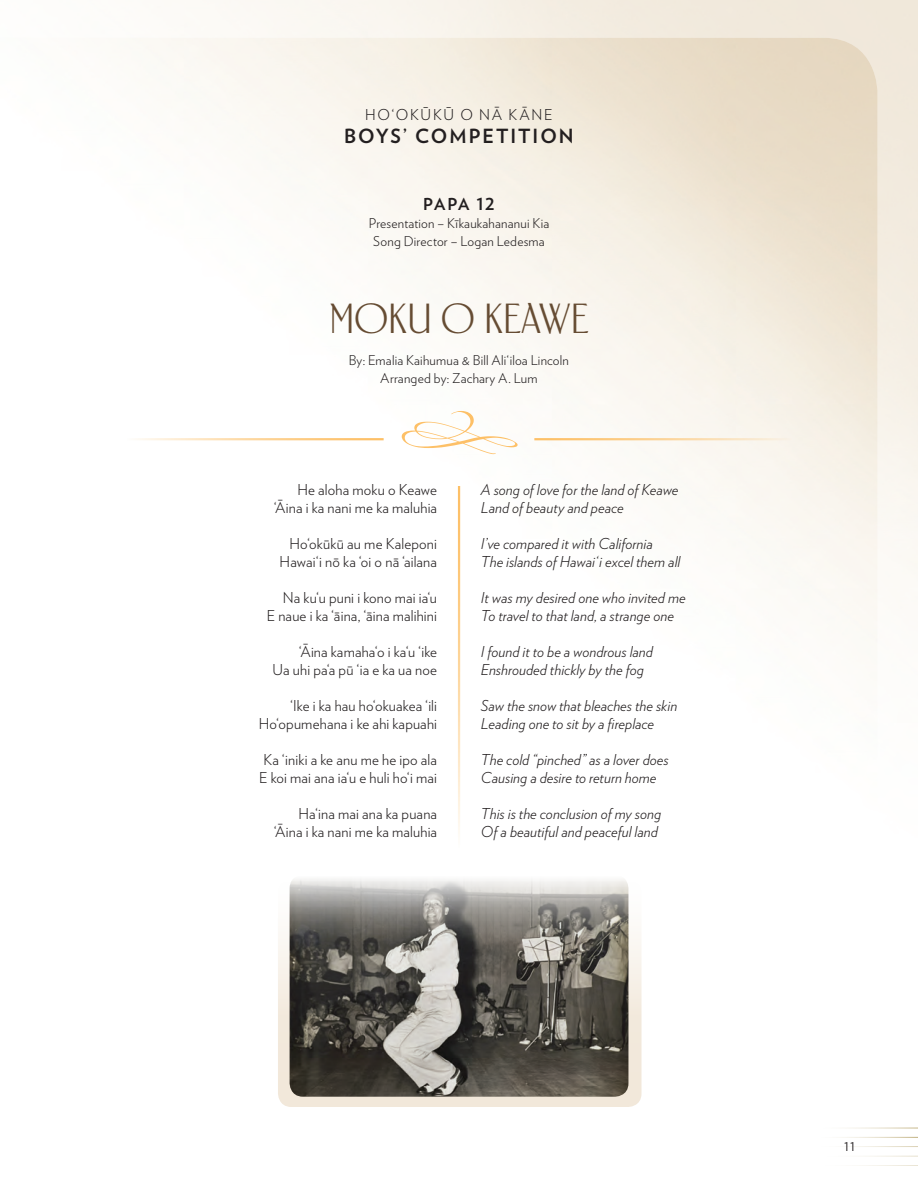
<style>
.page{position:relative;width:918px;height:1188px;background:#fff}
.page>*{position:absolute;margin:0;border:0;box-sizing:border-box;transform-origin:0 0}
.t1{font:42px "Suffragette";color:#664c33}
.Barkentina-caps{font:700 19.5px "Verlag";letter-spacing:.1em;color:#231f20}
.PAPA{font:700 16.5px "Verlag";letter-spacing:.07em;color:#231f20}
.english_translation{font:italic 300 15px "Verlag";letter-spacing:.005em;color:#231f20}
.Hawaiian_translation{font:300 15px "Verlag";letter-spacing:.01em;color:#231f20}
.top_papa_description{font:300 15px "Verlag";letter-spacing:.115em;color:#231f20}
.Song_director{font:300 13.5px "Verlag";letter-spacing:.015em;color:#231f20}
.composer{font:300 13.5px "Verlag";letter-spacing:.015em;color:#231f20}
.t2{font:12px "Verlag";color:#231f20}
</style>
<div class="page">
<svg style="left:278px;top:879px;width:364px;height:228px;fill:#f2e8db"></svg>
<img style="left:290px;top:875px;width:338px;height:222px">
<hr style="left:809px;top:1137px;width:109px;height:1px;background:#a48c44">
<hr style="left:809px;top:1128px;width:109px;height:1px;background:#a48c44">
<hr style="left:809px;top:1146px;width:109px;height:1px;background:#a48c44">
<hr style="left:809px;top:1155px;width:109px;height:1px;background:#a48c44">
<hr style="left:809px;top:1164px;width:109px;height:1px;background:#a48c44">
<svg style="left:402px;top:411px;width:116px;height:43px"></svg>
<hr style="left:534px;top:438px;width:257px;height:2px;background:#fdc067">
<hr style="left:127px;top:438px;width:257px;height:2px;background:#fdc067">
<hr style="left:458px;top:486px;width:2px;height:362px;background:#fdc067">
<p class="top_papa_description" style="left:365px;top:104px;width:189px">HO‘OKŪKŪ O NĀ KĀNE</p>
<p class="Barkentina-caps" style="left:344px;top:121px;width:231px">BOYS’ COMPETITION</p>
<p class="PAPA" style="left:423px;top:191px;width:73px">PAPA 12</p>
<p class="Song_director" style="left:369px;top:213px;width:182px">Presentation – Kīkaukahananui Kia</p>
<p class="Song_director" style="left:373px;top:231px;width:173px">Song Director – Logan Ledesma</p>
<p class="t1" style="left:329px;top:298px;width:261px">MOKU O KEAWE</p>
<p class="composer" style="left:349px;top:350px;width:222px">By: Emalia Kaihumua &amp; Bill Ali‘iloa Lincoln</p>
<p class="Song_director" style="left:380px;top:368px;width:159px">Arranged by: Zachary A. Lum</p>
<p class="Hawaiian_translation" style="left:287px;top:478px;width:152px">ʻ He aloha moku o Keawe</p>
<p class="Hawaiian_translation" style="left:274px;top:496px;width:165px">‘Āina i ka nani me ka maluhia</p>
<p class="Hawaiian_translation" style="left:289px;top:532px;width:149px">Ho‘okūkū au me Kaleponi</p>
<p class="Hawaiian_translation" style="left:280px;top:550px;width:159px">Hawai‘i nō ka ‘oi o nā ‘ailana</p>
<p class="Hawaiian_translation" style="left:283px;top:586px;width:156px">Na ku‘u puni i kono mai ia‘u</p>
<p class="Hawaiian_translation" style="left:267px;top:604px;width:172px">E naue i ka ‘āina, ‘āina malihini</p>
<p class="Hawaiian_translation" style="left:299px;top:640px;width:139px">‘Āina kamaha‘o i ka‘u ‘ike</p>
<p class="Hawaiian_translation" style="left:272px;top:658px;width:166px">Ua uhi pa‘a pū ‘ia e ka ua noe</p>
<p class="Hawaiian_translation" style="left:290px;top:694px;width:148px">‘Ike i ka hau ho‘okuakea ‘ili</p>
<p class="Hawaiian_translation" style="left:259px;top:712px;width:180px">Ho‘opumehana i ke ahi kapuahi</p>
<p class="Hawaiian_translation" style="left:264px;top:748px;width:175px">Ka ‘iniki a ke anu me he ipo ala</p>
<p class="Hawaiian_translation" style="left:259px;top:766px;width:179px">E koi mai ana ia‘u e huli ho‘i mai</p>
<p class="Hawaiian_translation" style="left:298px;top:802px;width:140px">Ha‘ina mai ana ka puana</p>
<p class="Hawaiian_translation" style="left:274px;top:820px;width:165px">‘Āina i ka nani me ka maluhia</p>
<p class="english_translation" style="left:481px;top:478px;width:199px">A song of love for the land of Keawe</p>
<p class="english_translation" style="left:481px;top:496px;width:144px">Land of beauty and peace</p>
<p class="english_translation" style="left:481px;top:532px;width:173px">I’ve compared it with California</p>
<p class="english_translation" style="left:481px;top:550px;width:201px">The islands of Hawai‘i excel them all</p>
<p class="english_translation" style="left:481px;top:586px;width:206px">It was my desired one who invited me</p>
<p class="english_translation" style="left:481px;top:604px;width:195px">To travel to that land, a strange one</p>
<p class="english_translation" style="left:481px;top:640px;width:174px">I found it to be a wondrous land</p>
<p class="english_translation" style="left:481px;top:658px;width:165px">Enshrouded thickly by the fog</p>
<p class="english_translation" style="left:481px;top:694px;width:198px">Saw the snow that bleaches the skin</p>
<p class="english_translation" style="left:481px;top:712px;width:175px">Leading one to sit by a fireplace</p>
<p class="english_translation" style="left:481px;top:748px;width:189px">The cold “pinched” as a lover does</p>
<p class="english_translation" style="left:481px;top:766px;width:177px">Causing a desire to return home</p>
<p class="english_translation" style="left:481px;top:802px;width:182px">This is the conclusion of my song</p>
<p class="english_translation" style="left:481px;top:820px;width:179px">Of a beautiful and peaceful land</p>
<p class="t2" style="left:844px;top:1138px;width:12px">11</p>
</div>
